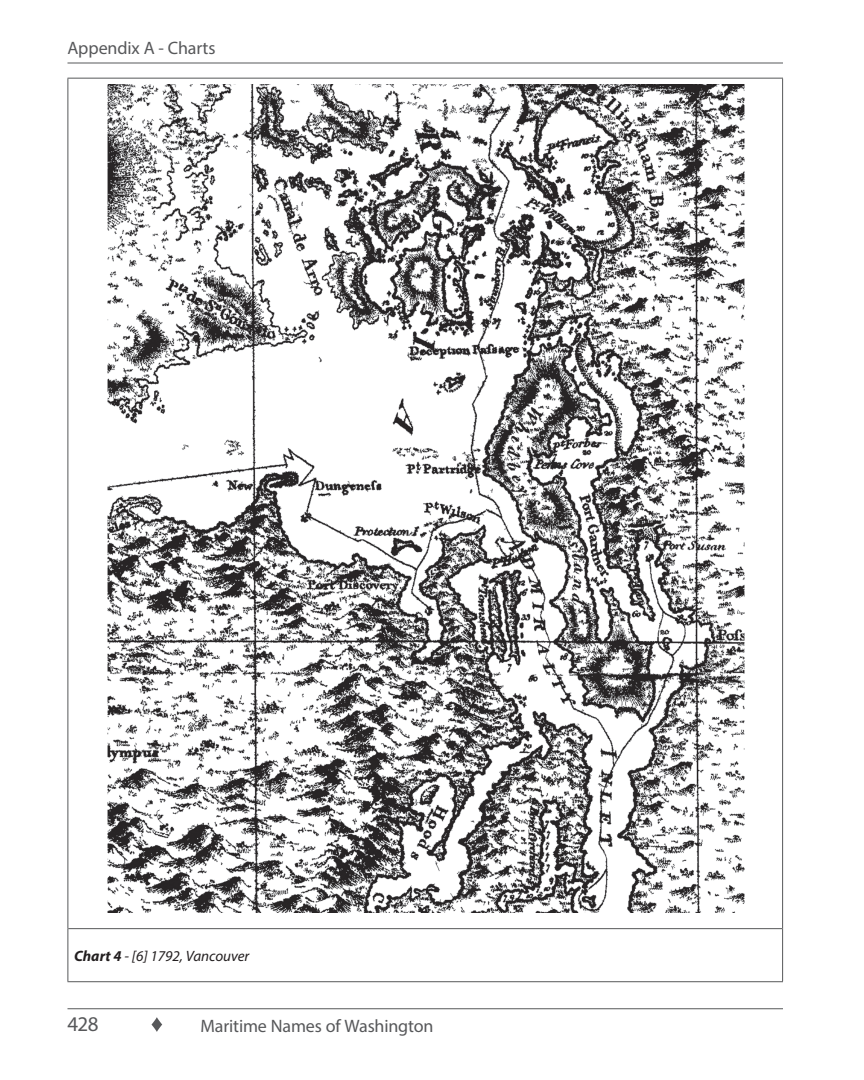
<style>
.page{position:relative;width:864px;height:1080px;background:#fff}
.page>*{position:absolute;margin:0;border:0;box-sizing:border-box;transform-origin:0 0}
.t1{font:21px "Myriad Pro";color:#57585a}
.t2{font:18px "Myriad Pro";letter-spacing:-.01em;color:#57585a}
.t3{font:italic 15px "Myriad Pro";color:#231f20}
.s1{font-weight:700}
</style>
<div class="page">
<hr style="left:68px;top:1008px;width:715px;height:1px;background:#57585a">
<svg style="left:152px;top:1017px;width:10px;height:15px"></svg>
<hr style="left:68px;top:63px;width:715px;height:1px;background:#57585a">
<hr style="left:68px;top:928px;width:714px;height:1px;background:#57585a">
<hr style="left:68px;top:78px;width:715px;height:1px;background:#57585a">
<hr style="left:68px;top:79px;width:1px;height:850px;background:#57585a">
<hr style="left:782px;top:79px;width:1px;height:850px;background:#57585a">
<hr style="left:68px;top:929px;width:1px;height:52px;background:#57585a">
<hr style="left:782px;top:929px;width:1px;height:52px;background:#57585a">
<hr style="left:68px;top:981px;width:715px;height:1px;background:#57585a">
<img style="left:107px;top:84px;width:638px;height:829px">
<p class="t2" style="left:68px;top:37px;width:150px">Appendix A - Charts</p>
<p class="t3" style="left:74px;top:947px;width:177px"><span class="s1">Chart 4</span> - [6] 1792, Vancouver</p>
<p class="t1" style="left:68px;top:1011px;width:32px">428</p>
<p class="t2" style="left:201px;top:1014px;width:235px">Maritime Names of Washington</p>
</div>
